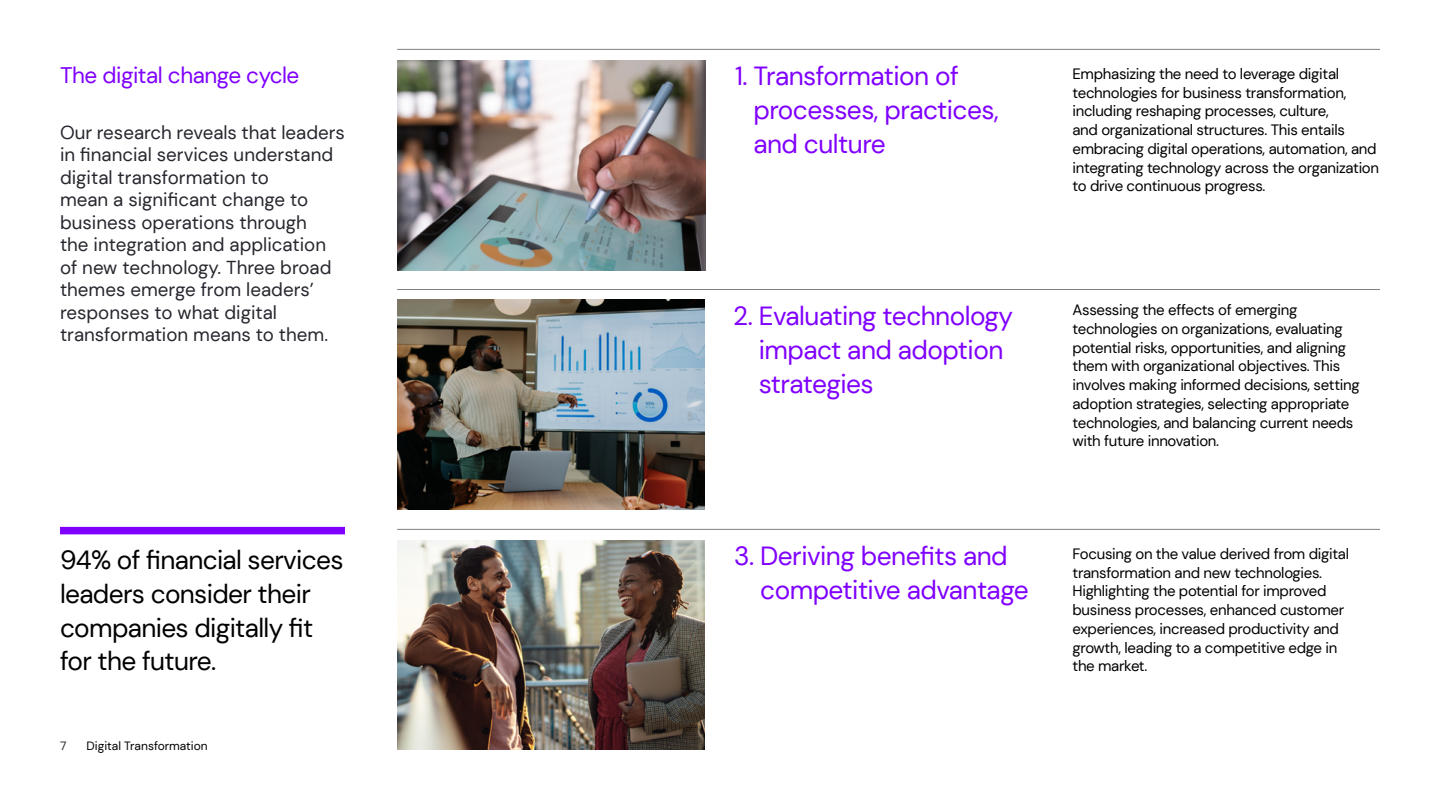
<style>
.page{position:relative;width:1440px;height:810px;background:#fff}
.page>*{position:absolute;margin:0;border:0;box-sizing:border-box;transform-origin:0 0}
.t1{font:26.25px/33.8px "DM Sans";letter-spacing:-.02em;color:#8000ff}
.t2{font:26.25px/33.8px "DM Sans";letter-spacing:-.025em;color:#000}
.t3{font:22.5px "DM Sans";letter-spacing:-.02em;color:#7f00ff}
.t4{font:18.75px/22.5px "DM Sans";color:#28262e}
.t5{font:15px/18.8px "DM Sans";letter-spacing:-.02em;color:#000}
.t6{font:12px "DM Sans";color:#000}
.t7{font:12px "DM Sans";color:#28262e}
</style>
<div class="page">
<img style="left:397px;top:540px;width:308px;height:210px">
<img style="left:397px;top:300px;width:308px;height:210px">
<img style="left:398px;top:61px;width:307px;height:209px">
<hr style="left:397px;top:529px;width:983px;height:1px;background:#808080">
<hr style="left:397px;top:289px;width:983px;height:1px;background:#808080">
<hr style="left:397px;top:49px;width:983px;height:1px;background:#808080">
<div style="left:60px;top:527px;width:285px;height:7px;background:#7f00ff"></div>
<h2 class="t3" style="left:60px;top:61px;width:241px">The digital change cycle</h2>
<p class="t4" style="left:60px;top:121px;width:287px">Our research reveals that leaders in financial services understand digital transformation to<br>mean a significant change to business operations through<br>the integration and application of new technology. Three broad themes emerge from leaders’ responses to what digital transformation means to them.</p>
<h1 class="t2" style="left:60px;top:543px;width:285px">94% of financial services leaders consider their companies digitally fit for the future.</h1>
<p class="t7" style="left:60px;top:738px;width:8px">7</p>
<p class="t6" style="left:87px;top:738px;width:123px">Digital Transformation</p>
<h1 class="t1" style="left:753px;top:59px;width:247px;text-indent:-18px">1. Transformation of processes, practices, and culture</h1>
<h1 class="t1" style="left:759px;top:299px;width:256px;text-indent:-26px">2. Evaluating technology impact and adoption strategies</h1>
<h1 class="t1" style="left:760px;top:539px;width:270px;text-indent:-26px">3. Deriving benefits and competitive advantage</h1>
<p class="t5" style="left:1072px;top:64px;width:308px">Emphasizing the need to leverage digital technologies for business transformation, including reshaping processes, culture,<br>and organizational structures. This entails embracing digital operations, automation, and integrating technology across the organization to drive continuous progress.</p>
<p class="t5" style="left:1072px;top:300px;width:289px">Assessing the effects of emerging technologies on organizations, evaluating potential risks, opportunities, and aligning them with organizational objectives. This involves making informed decisions, setting adoption strategies, selecting appropriate technologies, and balancing current needs with future innovation.</p>
<p class="t5" style="left:1072px;top:544px;width:278px">Focusing on the value derived from digital transformation and new technologies.<br>Highlighting the potential for improved business processes, enhanced customer experiences, increased productivity and growth, leading to a competitive edge in the market.</p>
</div>
